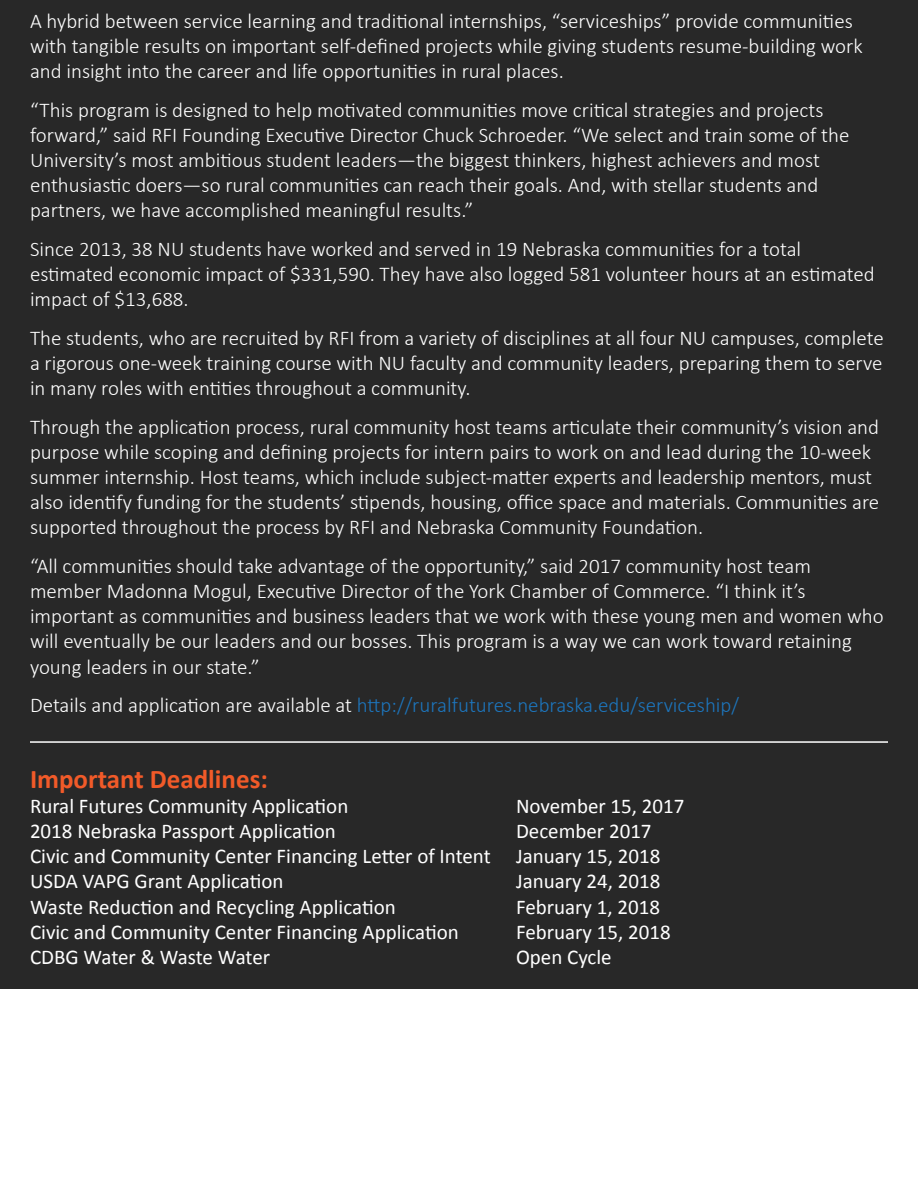
<style>
.page{position:relative;width:918px;height:1199px;background:#fff}
.page>*{position:absolute;margin:0;border:0;box-sizing:border-box;transform-origin:0 0}
.t1{font:700 27px "Calibri";color:#f15a29}
.t2{font:300 21px/25.2px "Calibri";color:#fff}
.t3{font:21px/25.2px "Calibri";color:#fff}
.t4{font:300 21px "Calibri";color:#1d75bc}
.s1{color:#fff}
</style>
<div class="page">
<div style="left:0;top:0;width:918px;height:988px;background:#282828"></div>
<hr style="left:30px;top:741px;width:858px;height:1px;background:#fff">
<p class="t2" style="left:30px;top:8px;width:834px">A hybrid between service learning and traditional internships, “serviceships” provide communities with tangible results on important self-defined projects while giving students resume-building work and insight into the career and life opportunities in rural places.</p>
<p class="t2" style="left:30px;top:97px;width:821px">“This program is designed to help motivated communities move critical strategies and projects forward,” said RFI Founding Executive Director Chuck Schroeder. “We select and train some of the University’s most ambitious student leaders—the biggest thinkers, highest achievers and most enthusiastic doers—so rural communities can reach their goals. And, with stellar students and partners, we have accomplished meaningful results.”</p>
<p class="t2" style="left:30px;top:236px;width:846px">Since 2013, 38 NU students have worked and served in 19 Nebraska communities for a total estimated economic impact of $331,590. They have also logged 581 volunteer hours at an estimated impact of $13,688.</p>
<p class="t2" style="left:30px;top:325px;width:855px;text-align:justify">The students, who are recruited by RFI from a variety of disciplines at all four NU campuses, complete a rigorous one-week training course with NU faculty and community leaders, preparing them to serve in many roles with entities throughout a community.</p>
<p class="t2" style="left:30px;top:414px;width:851px">Through the application process, rural community host teams articulate their community’s vision and purpose while scoping and defining projects for intern pairs to work on and lead during the 10-week summer internship. Host teams, which include subject-matter experts and leadership mentors, must also identify funding for the students’ stipends, housing, office space and materials. Communities are supported throughout the process by RFI and Nebraska Community Foundation.</p>
<p class="t2" style="left:30px;top:553px;width:855px">“All communities should take advantage of the opportunity,” said 2017 community host team member Madonna Mogul, Executive Director of the York Chamber of Commerce. “I think it’s important as communities and business leaders that we work with these young men and women who will eventually be our leaders and our bosses. This program is a way we can work toward retaining young leaders in our state.”</p>
<p class="t4" style="left:30px;top:692px;width:711px"><span class="s1">Details and application are available at</span> http://ruralfutures.nebraska.edu/serviceship/</p>
<p class="t1" style="left:30px;top:761px;width:239px">Important Deadlines:</p>
<p class="t3" style="left:30px;top:793px;width:320px">Rural Futures Community Application</p>
<p class="t3" style="left:516px;top:793px;width:170px">November 15, 2017</p>
<p class="t3" style="left:30px;top:818px;width:307px">2018 Nebraska Passport Application</p>
<p class="t3" style="left:30px;top:818px;width:632px;text-indent:486px">December 2017<br>Civic and Community Center Financing Letter of Intent January 15, 2018<br>USDA VAPG Grant Application</p>
<p class="t3" style="left:516px;top:869px;width:146px">January 24, 2018</p>
<p class="t3" style="left:30px;top:894px;width:367px">Waste Reduction and Recycling Application</p>
<p class="t3" style="left:516px;top:894px;width:146px">February 1, 2018</p>
<p class="t3" style="left:30px;top:919px;width:430px">Civic and Community Center Financing Application</p>
<p class="t3" style="left:516px;top:919px;width:156px">February 15, 2018</p>
<p class="t3" style="left:30px;top:944px;width:242px">CDBG Water &amp; Waste Water</p>
<p class="t3" style="left:516px;top:944px;width:97px">Open Cycle</p>
</div>
